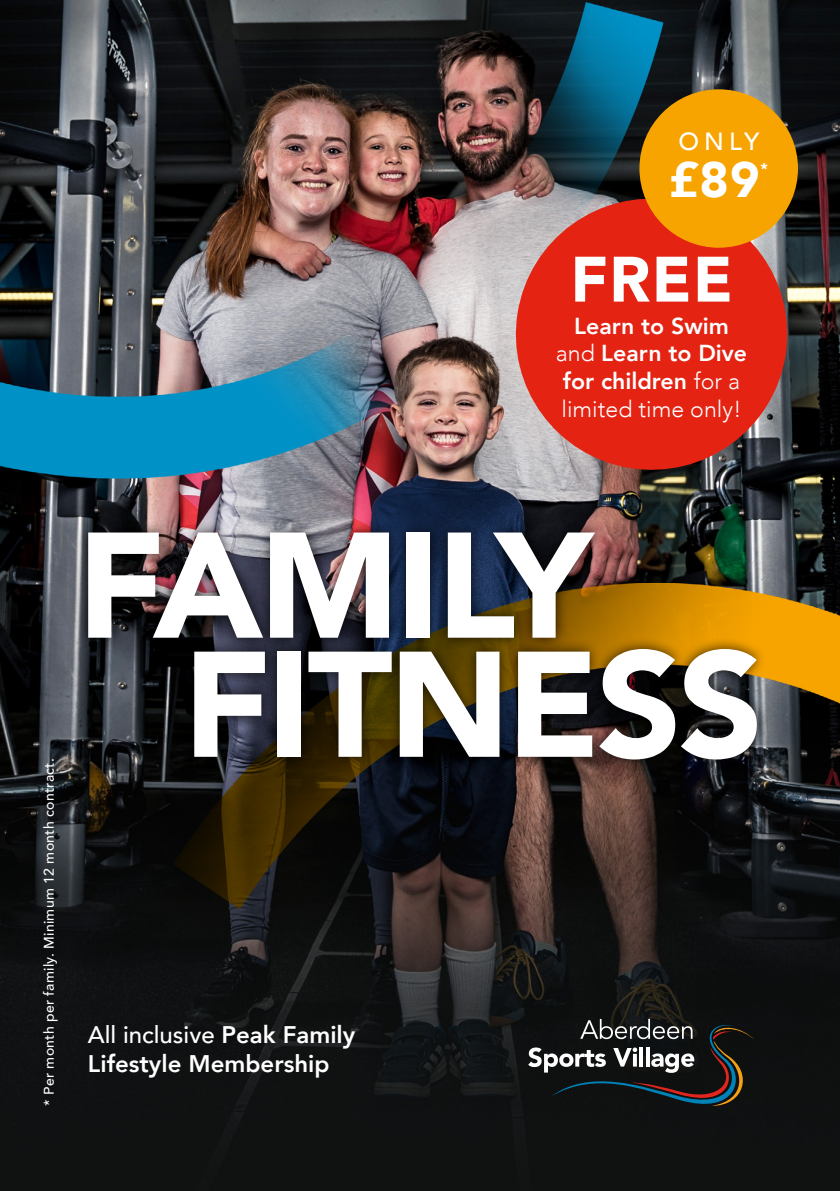
<style>
.page{position:relative;width:840px;height:1191px;background:#fff}
.page>*{position:absolute;margin:0;border:0;box-sizing:border-box;transform-origin:0 0}
.t1{font:900 148.4px/119px "Avenir";letter-spacing:-.025em;color:#fff}
.t2{font:900 63.4px "Avenir";color:#fff}
.t3{font:900 49.6px "Avenir";color:#fff}
.t4{font:500 24.8px "Avenir";color:#fff}
.t5{font:800 24px/28.8px "Avenir";color:#fff}
.t6{font:800 23px/27.6px "Avenir";color:#fff;text-align:center}
.t7{font:900 15.6px "Avenir";color:#fff}
.t8{font:500 14px "Avenir";letter-spacing:.02em;color:#fff}
.s1{font-weight:300}
.s2{font-weight:500}
</style>
<div class="page">
<img style="left:0;top:0;width:839px;height:1191px">
<div style="left:76px;top:520px;width:529px;height:130px;background:#000;opacity:.75"></div>
<div style="left:182px;top:636px;width:586px;height:136px;background:#000;opacity:.75"></div>
<svg style="left:528px;top:1019px;width:226px;height:87px;background:#2d2f2f"></svg>
<svg style="left:505px;top:189px;width:291px;height:291px;background:#c94136"></svg>
<div style="left:639px;top:89px;width:158px;height:159px;background:#f7a400;border-radius:50%"></div>
<p class="t4" style="left:678px;top:119px;width:82px">ONLY</p>
<h3 class="t3" style="left:668px;top:138px;width:92px">£89</h3>
<p class="t7" style="left:760px;top:155px;width:9px">*</p>
<h2 class="t2" style="left:570px;top:225px;width:164px">FREE</h2>
<p class="t6" style="left:555px;top:312px;width:193px">Learn to Swim <span class="s1">and</span> Learn to Dive for children <span class="s1">for a limited time only!</span></p>
<p class="t8" style="left:37px;top:1106px;width:349px;rotate:-90deg">* Per month per family. Minimum 12 month contract.</p>
<h1 class="t1" style="left:182px;top:522px;width:582px;text-indent:-106px">FAMILY<br>FITNESS</h1>
<p class="t5" style="left:88px;top:1020px;width:269px"><span class="s2">All inclusive</span> Peak Family<br>Lifestyle Membership</p>
</div>
